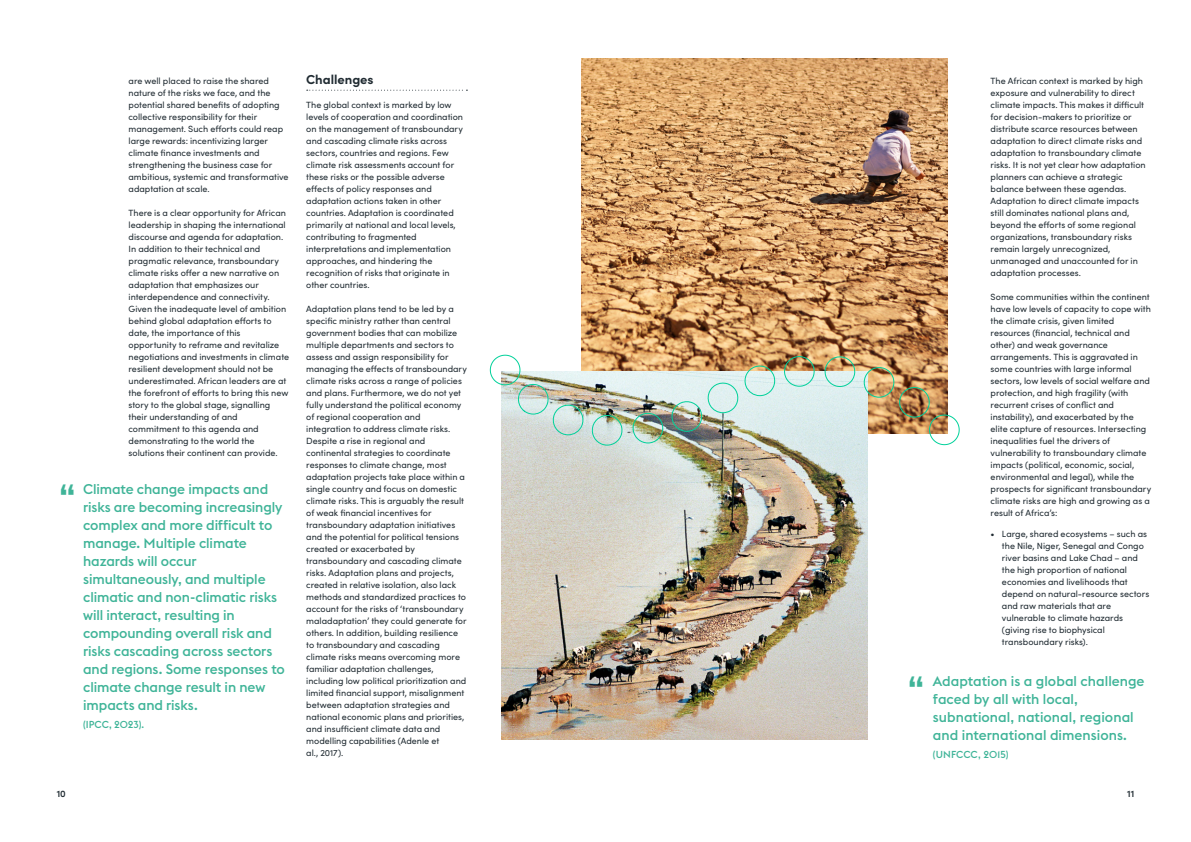
<style>
.page{position:relative;width:1191px;height:842px;background:#fff}
.page>*{position:absolute;margin:0;border:0;box-sizing:border-box;transform-origin:0 0}
.AWB__Pull_quote{font:500 36px "Euclid Flex";color:#3fb498}
.AWB__Pull_quote-2{font:500 14px/18px "Euclid Flex";letter-spacing:-.005em;color:#3fb498}
.AWB__Level_1_subtitle{font:700 13px "Sofia Pro";color:#202b32}
.AWB__Pull_quote-3{font:500 10px "Euclid Flex";letter-spacing:.005em;color:#3fb498}
.t1{font:600 9.5px "Sofia Pro";color:#202b32}
.AWB__Main_body_text{font:9px/12px "Sofia Pro";color:#202b32}
</style>
<div class="page">
<svg style="left:307px;top:90px;width:160px;height:1px"></svg>
<img style="left:582px;top:58px;width:365px;height:313px">
<img style="left:501px;top:371px;width:366px;height:369px">
<svg style="left:632px;top:412px;width:32px;height:32px"></svg>
<img style="left:489px;top:349px;width:134px;height:97px">
<img style="left:670px;top:364px;width:106px;height:68px">
<svg style="left:783px;top:356px;width:32px;height:31px"></svg>
<svg style="left:823px;top:356px;width:137px;height:90px"></svg>
<p class="AWB__Main_body_text" style="left:129px;top:74px;width:161px">are well placed to raise the shared nature of the risks we face, and the potential shared benefits of adopting collective responsibility for their management. Such efforts could reap large rewards: incentivizing larger climate finance investments and strengthening the business case for ambitious, systemic and transformative adaptation at scale.</p>
<p class="AWB__Main_body_text" style="left:129px;top:206px;width:162px">There is a clear opportunity for African leadership in shaping the international discourse and agenda for adaptation.<br>In addition to their technical and pragmatic relevance, transboundary climate risks offer a new narrative on adaptation that emphasizes our interdependence and connectivity.<br>Given the inadequate level of ambition behind global adaptation efforts to date, the importance of this opportunity to reframe and revitalize negotiations and investments in climate resilient development should not be underestimated. African leaders are at the forefront of efforts to bring this new story to the global stage, signalling their understanding of and commitment to this agenda and demonstrating to the world the solutions their continent can provide.</p>
<p class="AWB__Pull_quote" style="left:59px;top:476px;width:18px">“</p>
<p class="AWB__Pull_quote-2" style="left:83px;top:480px;width:203px">Climate change impacts and risks are becoming increasingly complex and more difficult to manage. Multiple climate hazards will occur simultaneously, and multiple climatic and non-climatic risks will interact, resulting in compounding overall risk and risks cascading across sectors and regions. Some responses to climate change result in new impacts and risks.</p>
<p class="AWB__Pull_quote-3" style="left:83px;top:719px;width:63px">(IPCC, 2023).</p>
<p class="AWB__Level_1_subtitle" style="left:306px;top:69px;width:69px">Challenges</p>
<p class="AWB__Main_body_text" style="left:306px;top:98px;width:158px">The global context is marked by low levels of cooperation and coordination on the management of transboundary and cascading climate risks across sectors, countries and regions. Few climate risk assessments account for these risks or the possible adverse effects of policy responses and adaptation actions taken in other countries. Adaptation is coordinated primarily at national and local levels, contributing to fragmented interpretations and implementation approaches, and hindering the recognition of risks that originate in other countries.</p>
<p class="AWB__Main_body_text" style="left:306px;top:302px;width:162px">Adaptation plans tend to be led by a specific ministry rather than central government bodies that can mobilize multiple departments and sectors to assess and assign responsibility for managing the effects of transboundary climate risks across a range of policies and plans. Furthermore, we do not yet fully understand the political economy of regional cooperation and integration to address climate risks.<br>Despite a rise in regional and continental strategies to coordinate responses to climate change, most adaptation projects take place within a single country and focus on domestic climate risks. This is arguably the result of weak financial incentives for transboundary adaptation initiatives and the potential for political tensions created or exacerbated by transboundary and cascading climate risks. Adaptation plans and projects, created in relative isolation, also lack methods and standardized practices to account for the risks of ‘transboundary maladaptation’ they could generate for others. In addition, building resilience to transboundary and cascading climate risks means overcoming more familiar adaptation challenges, including low political prioritization and limited financial support, misalignment between adaptation strategies and national economic plans and priorities, and insufficient climate data and modelling capabilities (Adenle et<br>al., 2017).</p>
<p class="AWB__Main_body_text" style="left:990px;top:74px;width:157px">The African context is marked by high exposure and vulnerability to direct climate impacts. This makes it difficult for decision-makers to prioritize or distribute scarce resources between adaptation to direct climate risks and adaptation to transboundary climate risks. It is not yet clear how adaptation planners can achieve a strategic balance between these agendas.<br>Adaptation to direct climate impacts still dominates national plans and, beyond the efforts of some regional organizations, transboundary risks remain largely unrecognized, unmanaged and unaccounted for in adaptation processes.</p>
<p class="AWB__Main_body_text" style="left:990px;top:290px;width:162px">Some communities within the continent have low levels of capacity to cope with the climate crisis, given limited resources (financial, technical and other) and weak governance arrangements. This is aggravated in some countries with large informal sectors, low levels of social welfare and protection, and high fragility (with recurrent crises of conflict and instability), and exacerbated by the elite capture of resources. Intersecting inequalities fuel the drivers of vulnerability to transboundary climate impacts (political, economic, social, environmental and legal), while the prospects for significant transboundary climate risks are high and growing as a result of Africa’s:</p>
<p class="AWB__Main_body_text" style="left:1002px;top:527px;width:149px;text-indent:-11px">• Large, shared ecosystems – such as the Nile, Niger, Senegal and Congo river basins and Lake Chad – and the high proportion of national economies and livelihoods that depend on natural-resource sectors and raw materials that are vulnerable to climate hazards (giving rise to biophysical transboundary risks).</p>
<p class="AWB__Pull_quote" style="left:908px;top:668px;width:18px">“</p>
<p class="AWB__Pull_quote-2" style="left:933px;top:672px;width:213px">Adaptation is a global challenge faced by all with local, subnational, national, regional and international dimensions.</p>
<p class="AWB__Pull_quote-3" style="left:933px;top:749px;width:77px">(UNFCCC, 2015)</p>
<p class="t1" style="left:57px;top:786px;width:11px">10</p>
<p class="t1" style="left:1127px;top:786px;width:9px">11</p>
</div>
